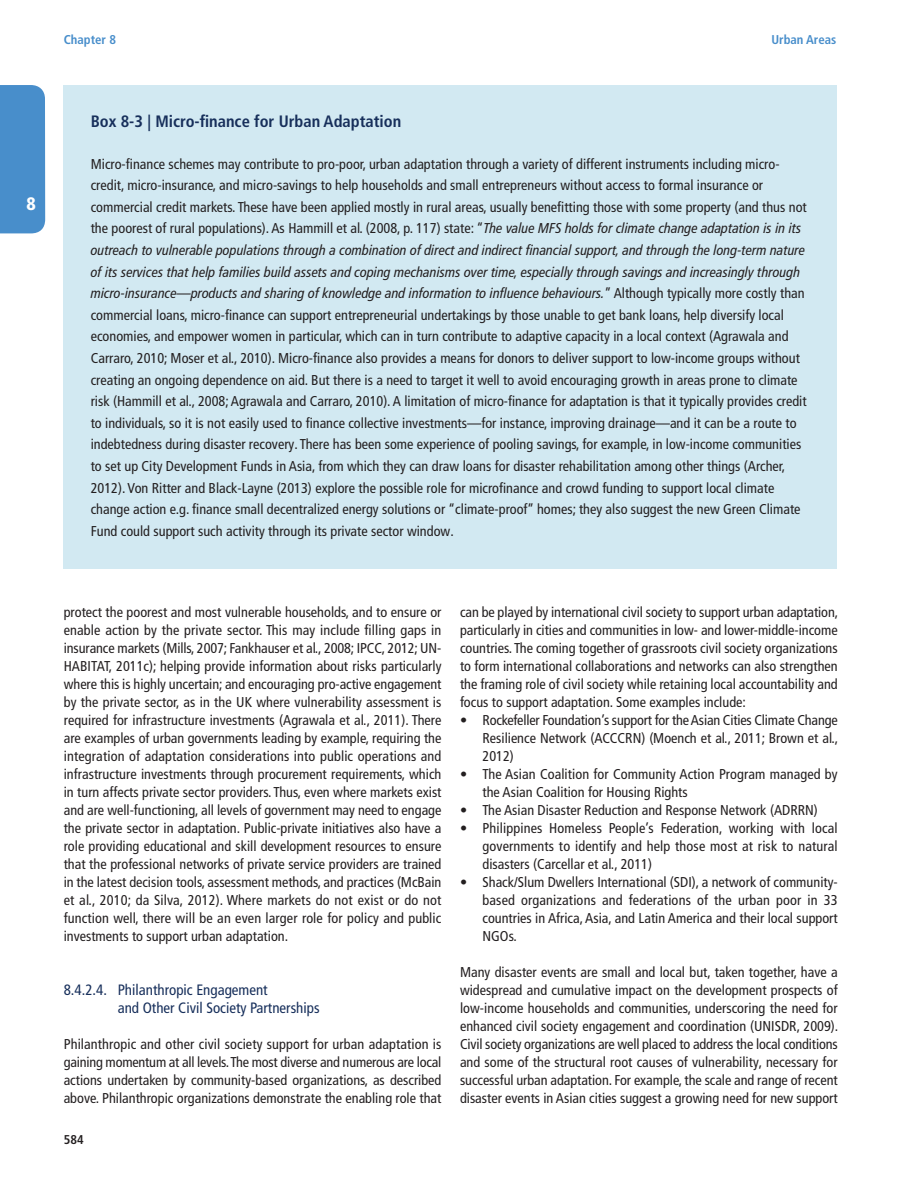
<style>
.page{position:relative;width:918px;height:1188px;background:#fff}
.page>*{position:absolute;margin:0;border:0;box-sizing:border-box;transform-origin:0 0}
.t1{font:900 condensed 18px "Frutiger LT Pro";color:#fff}
.t2{font:700 condensed 16.5px "Frutiger LT Pro";color:#172f5b}
.t3{font:condensed 15px/18px "Frutiger LT Pro";color:#172f5b}
.t4{font:condensed 14.25px/18px "Frutiger LT Pro";color:#231f20;text-align:justify}
.t5{font:700 condensed 12.75px "Frutiger LT Pro";color:#488ecb}
.t6{font:700 condensed 12.75px "Frutiger LT Pro";color:#231f20}
.s1{font-style:italic}
</style>
<div class="page">
<div style="left:0;top:85px;width:45px;height:148px;background:#488ecb"></div>
<div style="left:64px;top:85px;width:773px;height:484px;background:#d2e9f2"></div>
<p class="t1" style="left:27px;top:198px;width:11px">8</p>
<p class="t5" style="left:64px;top:35px;width:54px">Chapter 8</p>
<p class="t5" style="left:771px;top:35px;width:66px">Urban Areas</p>
<p class="t2" style="left:91px;top:116px;width:312px">Box 8-3 | Micro-finance for Urban Adaptation</p>
<p class="t4" style="left:91px;top:154px;width:718px;line-height:21.6px;text-align:left">Micro-finance schemes may contribute to pro-poor, urban adaptation through a variety of different instruments including micro&shy;credit, micro-insurance, and micro-savings to help households and small entrepreneurs without access to formal insurance or commercial credit markets. These have been applied mostly in rural areas, usually benefitting those with some property (and thus not the poorest of rural populations). As Hammill et al. (2008, p. 117) state: “<span class="s1">The value MFS holds for climate change adaptation is in its outreach to vulnerable populations through a combination of direct and indirect financial support, and through the long-term nature of its services that help families build assets and coping mechanisms over time, especially through savings and increasingly through micro-insurance—products and sharing of knowledge and information to influence behaviours.</span>” Although typically more costly than commercial loans, micro-finance can support entrepreneurial undertakings by those unable to get bank loans, help diversify local economies, and empower women in particular, which can in turn contribute to adaptive capacity in a local context (Agrawala and Carraro, 2010; Moser et al., 2010). Micro-finance also provides a means for donors to deliver support to low-income groups without creating an ongoing dependence on aid. But there is a need to target it well to avoid encouraging growth in areas prone to climate risk (Hammill et al., 2008; Agrawala and Carraro, 2010). A limitation of micro-finance for adaptation is that it typically provides credit to individuals, so it is not easily used to finance collective investments—for instance, improving drainage—and it can be a route to indebtedness during disaster recovery. There has been some experience of pooling savings, for example, in low-income communities to set up City Development Funds in Asia, from which they can draw loans for disaster rehabilitation among other things (Archer, 2012). Von Ritter and Black-Layne (2013) explore the possible role for microfinance and crowd funding to support local climate change action e.g. finance small decentralized energy solutions or “climate-proof” homes; they also suggest the new Green Climate Fund could support such activity through its private sector window.</p>
<p class="t4" style="left:64px;top:604px;width:379px">protect the poorest and most vulnerable households, and to ensure or enable action by the private sector. This may include filling gaps in insurance markets (Mills, 2007; Fankhauser et al., 2008; IPCC, 2012; UN-HABITAT, 2011c); helping provide information about risks particularly where this is highly uncertain; and encouraging pro-active engagement by the private sector, as in the UK where vulnerability assessment is required for infrastructure investments (Agrawala et al., 2011). There are examples of urban governments leading by example, requiring the integration of adaptation considerations into public operations and infrastructure investments through procurement requirements, which in turn affects private sector providers. Thus, even where markets exist and are well-functioning, all levels of government may need to engage the private sector in adaptation. Public-private initiatives also have a role providing educational and skill development resources to ensure that the professional networks of private service providers are trained in the latest decision tools, assessment methods, and practices (McBain et al., 2010; da Silva, 2012). Where markets do not exist or do not function well, there will be an even larger role for policy and public investments to support urban adaptation.</p>
<p class="t3" style="left:118px;top:982px;width:203px;text-indent:-54px">8.4.2.4. Philanthropic Engagement<br>and Other Civil Society Partnerships</p>
<p class="t4" style="left:64px;top:1036px;width:379px">Philanthropic and other civil society support for urban adaptation is gaining momentum at all levels.The most diverse and numerous are local actions undertaken by community-based organizations, as described above. Philanthropic organizations demonstrate the enabling role that</p>
<p class="t6" style="left:64px;top:1136px;width:21px">584</p>
<p class="t4" style="left:460px;top:604px;width:380px">can be played by international civil society to support urban adaptation, particularly in cities and communities in low- and lower-middle-income countries. The coming together of grassroots civil society organizations to form international collaborations and networks can also strengthen the framing role of civil society while retaining local accountability and focus to support adaptation. Some examples include:</p>
<p class="t4" style="left:483px;top:712px;width:357px;text-indent:-22px">• Rockefeller Foundation’s support for theAsian Cities Climate Change Resilience Network (ACCCRN) (Moench et al., 2011; Brown et al., 2012)</p>
<p class="t4" style="left:483px;top:766px;width:357px;text-indent:-23px">• The Asian Coalition for Community Action Program managed by the Asian Coalition for Housing Rights</p>
<p class="t4" style="left:460px;top:802px;width:359px">• The Asian Disaster Reduction and Response Network (ADRRN)</p>
<p class="t4" style="left:483px;top:820px;width:357px;text-indent:-22px">• Philippines Homeless People’s Federation, working with local governments to identify and help those most at risk to natural disasters (Carcellar et al., 2011)</p>
<p class="t4" style="left:483px;top:874px;width:357px;text-indent:-22px">• Shack/Slum Dwellers International (SDI), a network of community&shy;based organizations and federations of the urban poor in 33 countries in Africa, Asia, and Latin America and their local support NGOs.</p>
<p class="t4" style="left:460px;top:964px;width:380px">Many disaster events are small and local but, taken together, have a widespread and cumulative impact on the development prospects of low-income households and communities, underscoring the need for enhanced civil society engagement and coordination (UNISDR, 2009).<br>Civil society organizations are well placed to address the local conditions and some of the structural root causes of vulnerability, necessary for successful urban adaptation. For example, the scale and range of recent disaster events in Asian cities suggest a growing need for new support</p>
</div>
